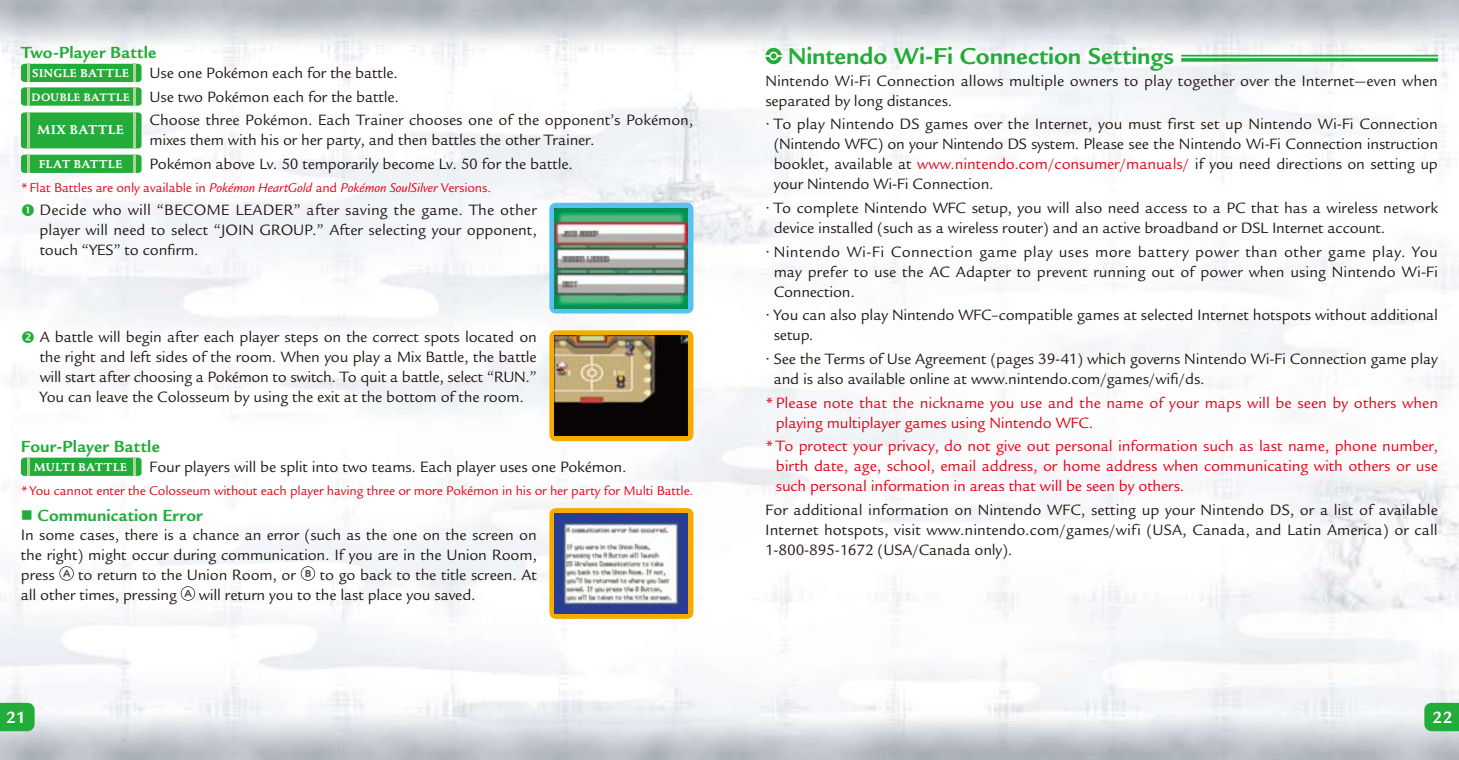
<style>
.page{position:relative;width:1459px;height:760px;background:#fff}
.page>*{position:absolute;margin:0;border:0;box-sizing:border-box;transform-origin:0 0}
.t1{font:700 25px "Legacy Sans Std";letter-spacing:-.005em;color:#23ac39}
.t2{font:700 17.75px "Legacy Sans Std";color:#fff}
.t3{font:700 17.5px "Legacy Sans Std";letter-spacing:.01em;color:#23ac39}
.t4{font:16.25px/20px "Legacy Sans Std";letter-spacing:-.01em;color:#231916;text-align:justify}
.t5{font:16.25px/20px "Legacy Sans Std";letter-spacing:-.005em;color:#e60013}
.t6{font:13.75px "Legacy Sans Std";letter-spacing:-.01em;color:#e60013}
.t7{font:700 12.5px "Stempel Schneidler Std";letter-spacing:.06em;color:#fff}
.t8{font:700 11.25px "Stempel Schneidler Std";letter-spacing:.055em;color:#fff}
.t9{font:700 10.5px "Stempel Schneidler Std";letter-spacing:.055em;color:#fff}
.s1{font-style:italic}
.s2{color:#e60013}
</style>
<div class="page">
<img style="left:0;top:0;width:1458px;height:759px">
<svg style="left:549px;top:330px;width:144px;height:111px;background:#e3a20d"></svg>
<img style="left:555px;top:335px;width:133px;height:100px">
<svg style="left:549px;top:508px;width:144px;height:110px;background:#e3a315"></svg>
<img style="left:555px;top:513px;width:133px;height:100px">
<div style="left:549px;top:203px;width:144px;height:110px;background:#55c3f1;border:12px solid #55c3f1"></div>
<img style="left:555px;top:208px;width:133px;height:100px">
<svg style="left:0;top:702px;width:35px;height:28px"></svg>
<svg style="left:1424px;top:702px;width:34px;height:28px"></svg>
<svg style="left:765px;top:48px;width:16px;height:16px"></svg>
<svg style="left:1181px;top:58px;width:256px;height:4px"></svg>
<hr style="left:1181px;top:55px;width:256px;height:1px;background:#23ac39">
<div style="left:21px;top:64px;width:120px;height:18px;background:#23ac39;border-radius:3px"></div>
<hr style="left:27px;top:64px;width:3px;height:18px;background:#add597">
<hr style="left:133px;top:64px;width:3px;height:18px;background:#add597">
<div style="left:21px;top:87px;width:120px;height:19px;background:#23ac39;border-radius:3px"></div>
<hr style="left:27px;top:87px;width:3px;height:19px;background:#add597">
<hr style="left:133px;top:87px;width:3px;height:19px;background:#add597">
<div style="left:21px;top:112px;width:120px;height:36px;background:#23ac39;border-radius:3px"></div>
<hr style="left:27px;top:112px;width:3px;height:36px;background:#add597">
<hr style="left:133px;top:112px;width:3px;height:36px;background:#add597">
<div style="left:21px;top:155px;width:120px;height:18px;background:#23ac39;border-radius:3px"></div>
<hr style="left:27px;top:154px;width:3px;height:19px;background:#add597">
<hr style="left:133px;top:155px;width:3px;height:18px;background:#add597">
<div style="left:21px;top:457px;width:120px;height:18px;background:#23ac39;border-radius:3px"></div>
<hr style="left:27px;top:457px;width:3px;height:18px;background:#add597">
<hr style="left:133px;top:457px;width:3px;height:18px;background:#add597">
<svg style="left:59px;top:566px;width:15px;height:14px"></svg>
<svg style="left:301px;top:566px;width:14px;height:14px"></svg>
<svg style="left:181px;top:586px;width:14px;height:14px"></svg>
<svg style="left:22px;top:203px;width:12px;height:12px"></svg>
<svg style="left:22px;top:330px;width:12px;height:12px"></svg>
<p class="t3" style="left:21px;top:42px;width:137px">Two-Player Battle</p>
<p class="t8" style="left:32px;top:66px;width:98px">SINGLE BATTLE</p>
<p class="t4" style="left:149px;top:63px;width:250px">Use one Pokémon each for the battle.</p>
<p class="t9" style="left:32px;top:90px;width:99px">DOUBLE BATTLE</p>
<p class="t4" style="left:149px;top:87px;width:251px">Use two Pokémon each for the battle.</p>
<p class="t7" style="left:37px;top:122px;width:87px">MIX BATTLE</p>
<p class="t4" style="left:149px;top:109px;width:545px">Choose three Pokémon. Each Trainer chooses one of the opponent’s Pokémon, mixes them with his or her party, and then battles the other Trainer.</p>
<p class="t8" style="left:39px;top:157px;width:84px">FLAT BATTLE</p>
<p class="t4" style="left:149px;top:154px;width:425px">Pokémon above Lv. 50 temporarily become Lv. 50 for the battle.</p>
<p class="t6" style="left:21px;top:179px;width:472px">* Flat Battles are only available in <span class="s1">Pokémon HeartGold</span> and <span class="s1">Pokémon SoulSilver</span> Versions.</p>
<p class="t4" style="left:40px;top:200px;width:499px">Decide who will “BECOME LEADER” after saving the game. The other player will need to select “JOIN GROUP.” After selecting your opponent, touch “YES” to confirm.</p>
<p class="t4" style="left:40px;top:326px;width:498px">A battle will begin after each player steps on the correct spots located on the right and left sides of the room. When you play a Mix Battle, the battle will start after choosing a Pokémon to switch. To quit a battle, select “RUN.” You can leave the Colosseum by using the exit at the bottom of the room.</p>
<p class="t3" style="left:21px;top:436px;width:140px">Four-Player Battle</p>
<p class="t8" style="left:34px;top:459px;width:94px">MULTI BATTLE</p>
<p class="t4" style="left:149px;top:457px;width:478px">Four players will be split into two teams. Each player uses one Pokémon.</p>
<p class="t6" style="left:21px;top:482px;width:674px">* You cannot enter the Colosseum without each player having three or more Pokémon in his or her party for Multi Battle.</p>
<p class="t3" style="left:21px;top:504px;width:183px">■ Communication Error</p>
<p class="t4" style="left:21px;top:524px;width:517px">In some cases, there is a chance an error (such as the one on the screen on the right) might occur during communication. If you are in the Union Room, press</p>
<p class="t4" style="left:78px;top:565px;width:219px">to return to the Union Room, or</p>
<p class="t4" style="left:320px;top:565px;width:218px">to go back to the title screen. At</p>
<p class="t4" style="left:21px;top:584px;width:157px">all other times, pressing</p>
<p class="t4" style="left:199px;top:584px;width:278px">will return you to the last place you saved.</p>
<h1 class="t1" style="left:787px;top:42px;width:388px">Nintendo Wi-Fi Connection Settings</h1>
<p class="t4" style="left:765px;top:71px;width:674px">Nintendo Wi-Fi Connection allows multiple owners to play together over the Internet—even when separated by long distances.</p>
<p class="t4" style="left:773px;top:114px;width:665px;text-indent:-8px">• To play Nintendo DS games over the Internet, you must first set up Nintendo Wi-Fi Connection (Nintendo WFC) on your Nintendo DS system. Please see the Nintendo Wi-Fi Connection instruction booklet, available at <span class="s2">www.nintendo.com/consumer/manuals/</span> if you need directions on setting up your Nintendo Wi-Fi Connection.</p>
<p class="t4" style="left:773px;top:198px;width:665px;text-indent:-8px">• To complete Nintendo WFC setup, you will also need access to a PC that has a wireless network device installed (such as a wireless router) and an active broadband or DSL Internet account.</p>
<p class="t4" style="left:773px;top:241px;width:666px;text-indent:-8px">• Nintendo Wi-Fi Connection game play uses more battery power than other game play. You may prefer to use the AC Adapter to prevent running out of power when using Nintendo Wi-Fi Connection.</p>
<p class="t4" style="left:773px;top:305px;width:665px;text-indent:-8px">• You can also play Nintendo WFC–compatible games at selected Internet hotspots without additional setup.</p>
<p class="t4" style="left:773px;top:349px;width:665px;text-indent:-8px">• See the Terms of Use Agreement (pages 39-41) which governs Nintendo Wi-Fi Connection game play and is also available online at www.nintendo.com/games/wifi/ds.</p>
<p class="t5" style="left:775px;top:392px;width:663px;text-indent:-10px">* Please note that the nickname you use and the name of your maps will be seen by others when playing multiplayer games using Nintendo WFC.</p>
<p class="t5" style="left:775px;top:436px;width:663px;text-align:justify;text-indent:-10px">* To protect your privacy, do not give out personal information such as last name, phone number, birth date, age, school, email address, or home address when communicating with others or use such personal information in areas that will be seen by others.</p>
<p class="t4" style="left:765px;top:499px;width:674px">For additional information on Nintendo WFC, setting up your Nintendo DS, or a list of available Internet hotspots, visit www.nintendo.com/games/wifi (USA, Canada, and Latin America) or call 1-800-895-1672 (USA/Canada only).</p>
<p class="t2" style="left:6px;top:706px;width:21px">21</p>
<p class="t2" style="left:1432px;top:706px;width:22px">22</p>
</div>
